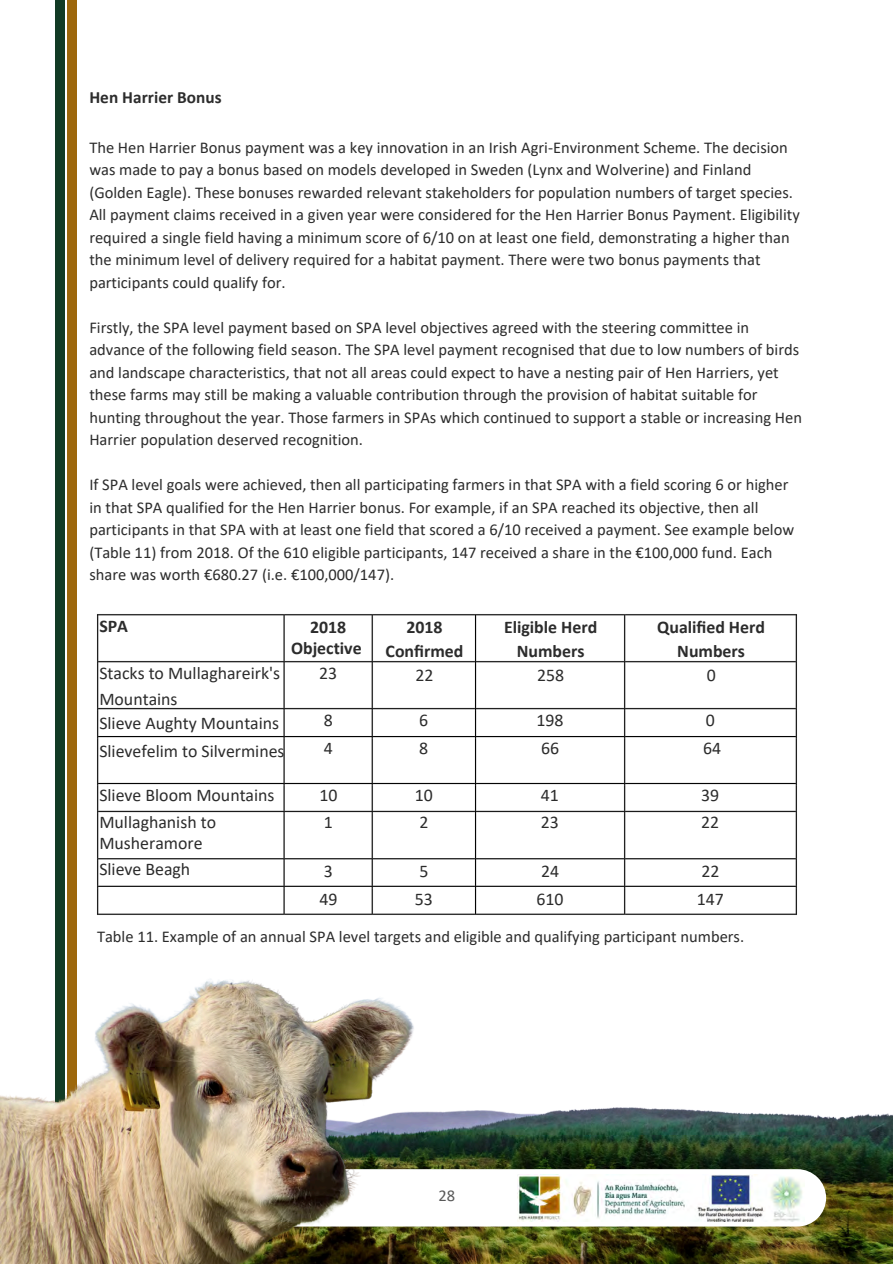
<style>
.page{position:relative;width:893px;height:1264px;background:#fff}
.page>*{position:absolute;margin:0;border:0;box-sizing:border-box;transform-origin:0 0}
.t1{font:17.85px "Calibri";color:#2c2c2c}
.t2{font:700 17.85px "Calibri";color:#2c2c2c}
.t3{font:700 17.25px "Calibri";letter-spacing:.005em;color:#2c2c2c}
.t4{font:16.5px/22.5px "Calibri";color:#2c2c2c}
.t5{font:16.5px "Calibri";color:#595959}
</style>
<div class="page">
<img style="left:97px;top:614px;width:700px;height:301px">
<img style="left:703px;top:1110px;width:189px;height:153px">
<svg style="left:703px;top:1169px;width:123px;height:57px"></svg>
<img style="left:703px;top:1174px;width:101px;height:47px">
<div style="left:56px;top:0;width:9px;height:1263px;background:#123b25"></div>
<div style="left:68px;top:0;width:9px;height:1263px;background:#9d670b"></div>
<img style="left:0;top:912px;width:703px;height:351px">
<p class="t3" style="left:89px;top:90px;width:134px">Hen Harrier Bonus</p>
<p class="t4" style="left:89px;top:137px;width:712px">The Hen Harrier Bonus payment was a key innovation in an Irish Agri-Environment Scheme. The decision was made to pay a bonus based on models developed in Sweden (Lynx and Wolverine) and Finland (Golden Eagle). These bonuses rewarded relevant stakeholders for population numbers of target species.<br>All payment claims received in a given year were considered for the Hen Harrier Bonus Payment. Eligibility required a single field having a minimum score of 6/10 on at least one field, demonstrating a higher than the minimum level of delivery required for a habitat payment. There were two bonus payments that participants could qualify for.</p>
<p class="t4" style="left:89px;top:317px;width:714px">Firstly, the SPA level payment based on SPA level objectives agreed with the steering committee in advance of the following field season. The SPA level payment recognised that due to low numbers of birds and landscape characteristics, that not all areas could expect to have a nesting pair of Hen Harriers, yet these farms may still be making a valuable contribution through the provision of habitat suitable for hunting throughout the year. Those farmers in SPAs which continued to support a stable or increasing Hen Harrier population deserved recognition.</p>
<p class="t4" style="left:89px;top:475px;width:706px">If SPA level goals were achieved, then all participating farmers in that SPA with a field scoring 6 or higher in that SPA qualified for the Hen Harrier bonus. For example, if an SPA reached its objective, then all participants in that SPA with at least one field that scored a 6/10 received a payment. See example below (Table 11) from 2018. Of the 610 eligible participants, 147 received a share in the €100,000 fund. Each share was worth €680.27 (i.e. €100,000/147).</p>
<h2 class="t2" style="left:99px;top:619px;width:30px">SPA</h2>
<p class="t2" style="left:310px;top:619px;width:38px">2018</p>
<p class="t2" style="left:406px;top:619px;width:38px">2018</p>
<p class="t2" style="left:385px;top:644px;width:79px">Confirmed</p>
<p class="t1" style="left:415px;top:668px;width:20px">22</p>
<p class="t2" style="left:291px;top:641px;width:72px">Objective</p>
<p class="t1" style="left:99px;top:665px;width:182px">Stacks to Mullaghareirk's</p>
<p class="t1" style="left:99px;top:691px;width:80px">Mountains</p>
<p class="t1" style="left:99px;top:715px;width:181px">Slieve Aughty Mountains</p>
<p class="t1" style="left:99px;top:743px;width:187px">Slievefelim to Silvermines</p>
<p class="t1" style="left:319px;top:665px;width:20px">23</p>
<p class="t1" style="left:323px;top:712px;width:11px">8</p>
<p class="t1" style="left:323px;top:740px;width:11px">4</p>
<p class="t1" style="left:419px;top:712px;width:11px">6</p>
<p class="t1" style="left:419px;top:740px;width:11px">8</p>
<h1 class="t2" style="left:504px;top:619px;width:95px">Eligible Herd</h1>
<h2 class="t2" style="left:517px;top:644px;width:69px">Numbers</h2>
<h2 class="t1" style="left:537px;top:668px;width:29px">258</h2>
<p class="t1" style="left:536px;top:712px;width:29px">198</p>
<p class="t1" style="left:541px;top:740px;width:20px">66</p>
<p class="t2" style="left:657px;top:619px;width:109px">Qualified Herd</p>
<p class="t2" style="left:677px;top:644px;width:69px">Numbers</p>
<p class="t1" style="left:706px;top:668px;width:11px">0</p>
<p class="t1" style="left:705px;top:712px;width:11px">0</p>
<p class="t1" style="left:703px;top:740px;width:20px">64</p>
<p class="t1" style="left:99px;top:787px;width:177px">Slieve Bloom Mountains</p>
<p class="t1" style="left:99px;top:814px;width:118px">Mullaghanish to</p>
<p class="t1" style="left:99px;top:836px;width:105px">Musheramore</p>
<p class="t1" style="left:99px;top:861px;width:92px">Slieve Beagh</p>
<p class="t1" style="left:319px;top:787px;width:20px">10</p>
<p class="t1" style="left:324px;top:814px;width:11px">1</p>
<p class="t1" style="left:415px;top:787px;width:20px">10</p>
<p class="t1" style="left:419px;top:814px;width:11px">2</p>
<p class="t1" style="left:701px;top:787px;width:20px">39</p>
<p class="t1" style="left:701px;top:814px;width:20px">22</p>
<p class="t1" style="left:540px;top:787px;width:20px">41</p>
<p class="t1" style="left:540px;top:814px;width:20px">23</p>
<p class="t1" style="left:701px;top:863px;width:20px">22</p>
<p class="t1" style="left:696px;top:891px;width:29px">147</p>
<p class="t4" style="left:97px;top:926px;width:648px">Table 11. Example of an annual SPA level targets and eligible and qualifying participant numbers.</p>
<p class="t1" style="left:324px;top:863px;width:11px">3</p>
<p class="t1" style="left:319px;top:891px;width:20px">49</p>
<p class="t1" style="left:541px;top:863px;width:20px">24</p>
<p class="t1" style="left:536px;top:891px;width:29px">610</p>
<p class="t1" style="left:419px;top:863px;width:11px">5</p>
<p class="t1" style="left:415px;top:891px;width:20px">53</p>
<p class="t5" style="left:438px;top:1188px;width:18px">28</p>
</div>
